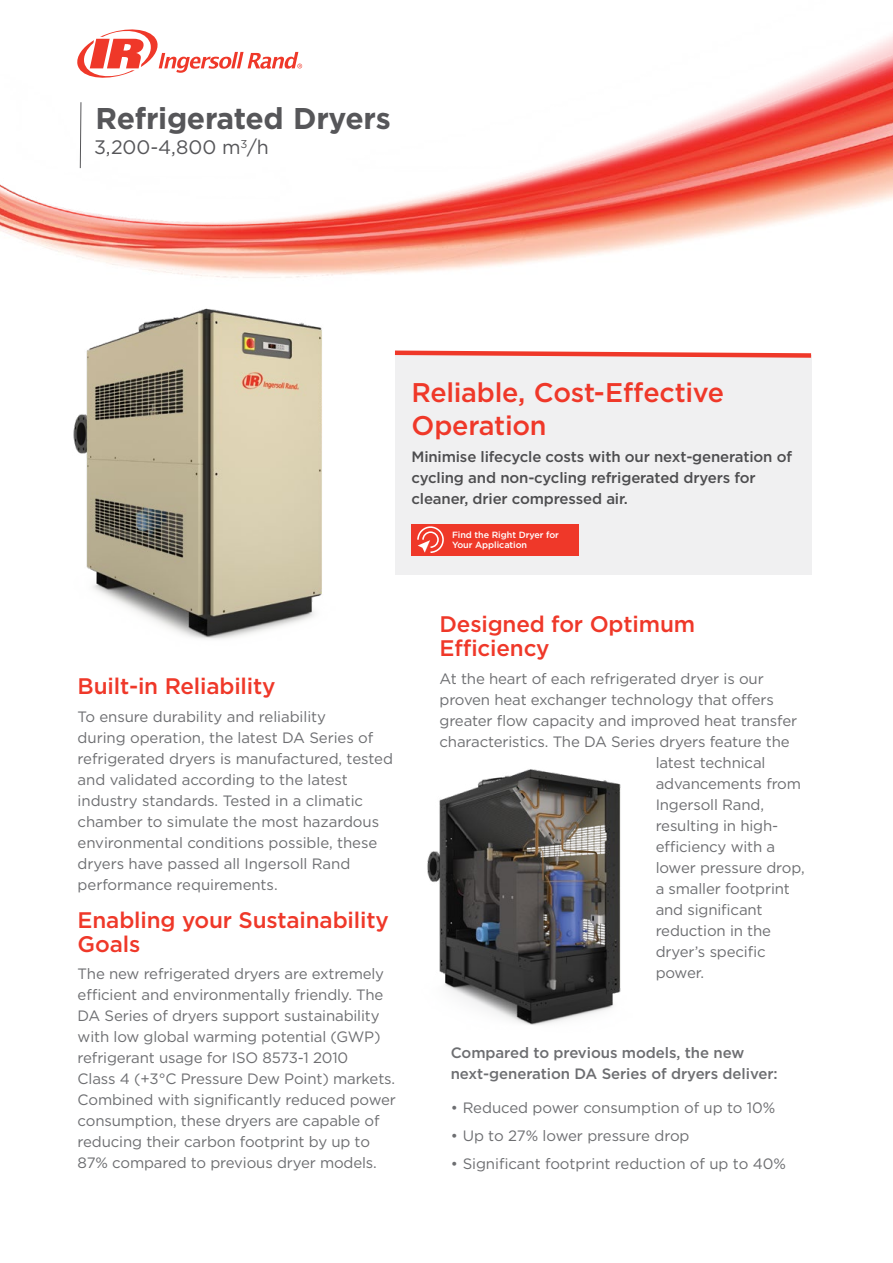
<style>
.page{position:relative;width:893px;height:1263px;background:#fff}
.page>*{position:absolute;margin:0;border:0;box-sizing:border-box;transform-origin:0 0}
.t1{font:700 30px "Gotham";letter-spacing:-.01em;color:#565659}
.t2{font:500 27px/33px "Gotham";letter-spacing:-.01em;color:#ef3829}
.t3{font:500 22.5px/24px "Gotham";letter-spacing:-.01em;color:#ef3829}
.t4{font:19.5px "Gotham";color:#565659}
.t5{font:15px/21px "Gotham";letter-spacing:-.01em;color:#6d6e71}
.t6{font:500 15px/21px "Gotham";letter-spacing:-.01em;color:#4d4d4f}
.t7{font:500 15px/21px "Gotham";letter-spacing:-.005em;color:#6d6e71}
.t8{font:500 9px/10.5px "Gotham";letter-spacing:-.005em;color:#fff}
</style>
<div class="page">
<img style="left:0;top:29px;width:893px;height:249px">
<div style="left:395px;top:360px;width:416px;height:215px;background:#f0f0f1"></div>
<svg style="left:395px;top:350px;width:417px;height:10px"></svg>
<img style="left:73px;top:308px;width:249px;height:331px">
<img style="left:427px;top:769px;width:194px;height:256px">
<div style="left:411px;top:524px;width:168px;height:31px;background:#ef3829"></div>
<svg style="left:417px;top:526px;width:27px;height:27px"></svg>
<h1 class="t1" style="left:96px;top:98px;width:297px">Refrigerated Dryers</h1>
<h3 class="t4" style="left:94px;top:135px;width:176px">3,200-4,800 m<sup>3</sup>/h</h3>
<h2 class="t2" style="left:411px;top:375px;width:314px">Reliable, Cost-Effective<br>Operation</h2>
<p class="t6" style="left:411px;top:446px;width:382px">Minimise lifecycle costs with our next-generation of cycling and non-cycling refrigerated dryers for cleaner, drier compressed air.</p>
<p class="t8" style="left:452px;top:529px;width:108px">Find the Right Dryer for<br>Your Application</p>
<h3 class="t3" style="left:78px;top:674px;width:199px">Built-in Reliability</h3>
<p class="t5" style="left:78px;top:706px;width:317px">To ensure durability and reliability<br>during operation, the latest DA Series of refrigerated dryers is manufactured, tested and validated according to the latest industry standards. Tested in a climatic chamber to simulate the most hazardous environmental conditions possible, these dryers have passed all Ingersoll Rand performance requirements.</p>
<h3 class="t3" style="left:78px;top:907px;width:313px">Enabling your Sustainability<br>Goals</h3>
<p class="t5" style="left:78px;top:963px;width:320px">The new refrigerated dryers are extremely efficient and environmentally friendly. The DA Series of dryers support sustainability with low global warming potential (GWP) refrigerant usage for ISO 8573-1 2010<br>Class 4 (+3°C Pressure Dew Point) markets.<br>Combined with significantly reduced power consumption, these dryers are capable of reducing their carbon footprint by up to 87% compared to previous dryer models.</p>
<h3 class="t3" style="left:440px;top:612px;width:257px">Designed for Optimum<br>Efficiency</h3>
<p class="t5" style="left:440px;top:668px;width:326px">At the heart of each refrigerated dryer is our</p>
<p class="t5" style="left:440px;top:689px;width:336px">proven heat exchanger technology that offers</p>
<p class="t5" style="left:440px;top:710px;width:359px">greater flow capacity and improved heat transfer</p>
<p class="t5" style="left:440px;top:731px;width:352px">characteristics. The DA Series dryers feature the</p>
<p class="t5" style="left:656px;top:752px;width:111px">latest technical</p>
<p class="t5" style="left:656px;top:773px;width:147px">advancements from</p>
<p class="t5" style="left:656px;top:794px;width:110px">Ingersoll Rand,</p>
<p class="t5" style="left:656px;top:815px;width:124px">resulting in high-</p>
<p class="t5" style="left:656px;top:836px;width:121px">efficiency with a</p>
<p class="t5" style="left:656px;top:857px;width:151px">lower pressure drop,</p>
<p class="t5" style="left:656px;top:878px;width:136px">a smaller footprint</p>
<p class="t5" style="left:656px;top:899px;width:109px">and significant</p>
<p class="t5" style="left:656px;top:920px;width:117px">reduction in the</p>
<p class="t5" style="left:656px;top:941px;width:111px">dryer’s specific</p>
<p class="t5" style="left:656px;top:962px;width:50px">power.</p>
<p class="t7" style="left:451px;top:1041px;width:329px">Compared to previous models, the new next-generation DA Series of dryers deliver:</p>
<p class="t5" style="left:451px;top:1097px;width:326px">• Reduced power consumption of up to 10%</p>
<p class="t5" style="left:451px;top:1125px;width:240px">• Up to 27% lower pressure drop</p>
<p class="t5" style="left:451px;top:1152px;width:337px">• Significant footprint reduction of up to 40%</p>
</div>
